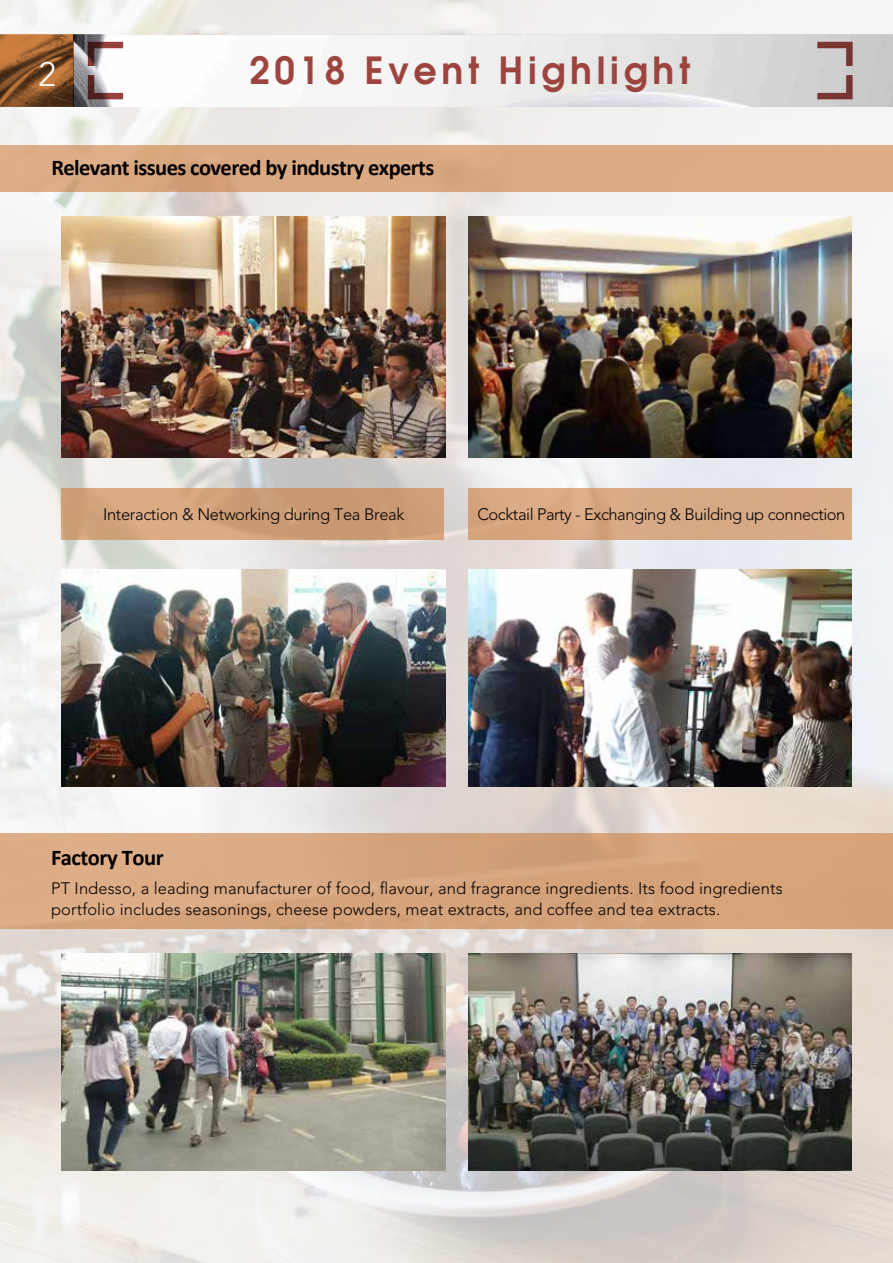
<style>
.page{position:relative;width:893px;height:1263px;background:#fff}
.page>*{position:absolute;margin:0;border:0;box-sizing:border-box;transform-origin:0 0}
.t1{font:600 37.5px "Avant Garde";letter-spacing:.13em;color:#9d443f}
.t2{font:300 33.6px "Avenir LT Std";color:#fff}
.t3{font:700 22.5px "Calibri";letter-spacing:-.025em;color:#040000}
.t4{font:300 16.5px/21px "Avenir LT Std";letter-spacing:.005em;color:#040000}
.t5{font:300 16.5px "Avenir LT Std";letter-spacing:-.025em;color:#040000}
.t6{font:300 16.5px "Avenir LT Std";letter-spacing:-.02em;color:#040000}
</style>
<div class="page">
<img style="left:0;top:0;width:893px;height:1262px">
<div style="left:61px;top:489px;width:383px;height:51px;background:linear-gradient(to right,#d6a87f,#c89973)"></div>
<div style="left:468px;top:489px;width:384px;height:51px;background:#d7a986"></div>
<div style="left:0;top:145px;width:893px;height:46px;background:#dbac85"></div>
<div style="left:0;top:833px;width:893px;height:95px;background:linear-gradient(to right,#daac86,#d39f75)"></div>
<svg style="left:0;top:34px;width:74px;height:73px;background:#8c562b"></svg>
<svg style="left:88px;top:75px;width:35px;height:24px"></svg>
<svg style="left:88px;top:42px;width:35px;height:24px"></svg>
<svg style="left:817px;top:75px;width:35px;height:24px"></svg>
<svg style="left:817px;top:42px;width:35px;height:24px"></svg>
<img style="left:61px;top:217px;width:384px;height:240px">
<img style="left:468px;top:217px;width:384px;height:240px">
<img style="left:61px;top:569px;width:384px;height:217px">
<img style="left:468px;top:569px;width:384px;height:217px">
<img style="left:468px;top:953px;width:384px;height:217px">
<img style="left:61px;top:953px;width:384px;height:217px">
<h2 class="t2" style="left:39px;top:54px;width:19px">2</h2>
<h1 class="t1" style="left:249px;top:45px;width:442px">2018 Event Highlight</h1>
<h3 class="t3" style="left:51px;top:153px;width:384px">Relevant issues covered by industry experts</h3>
<p class="t6" style="left:103px;top:504px;width:303px">Interaction &amp; Networking during Tea Break</p>
<p class="t5" style="left:477px;top:504px;width:369px">Cocktail Party - Exchanging &amp; Building up connection</p>
<h3 class="t3" style="left:51px;top:843px;width:114px">Factory Tour</h3>
<p class="t4" style="left:51px;top:877px;width:733px">PT Indesso, a leading manufacturer of food, flavour, and fragrance ingredients. Its food ingredients portfolio includes seasonings, cheese powders, meat extracts, and coffee and tea extracts.</p>
</div>
